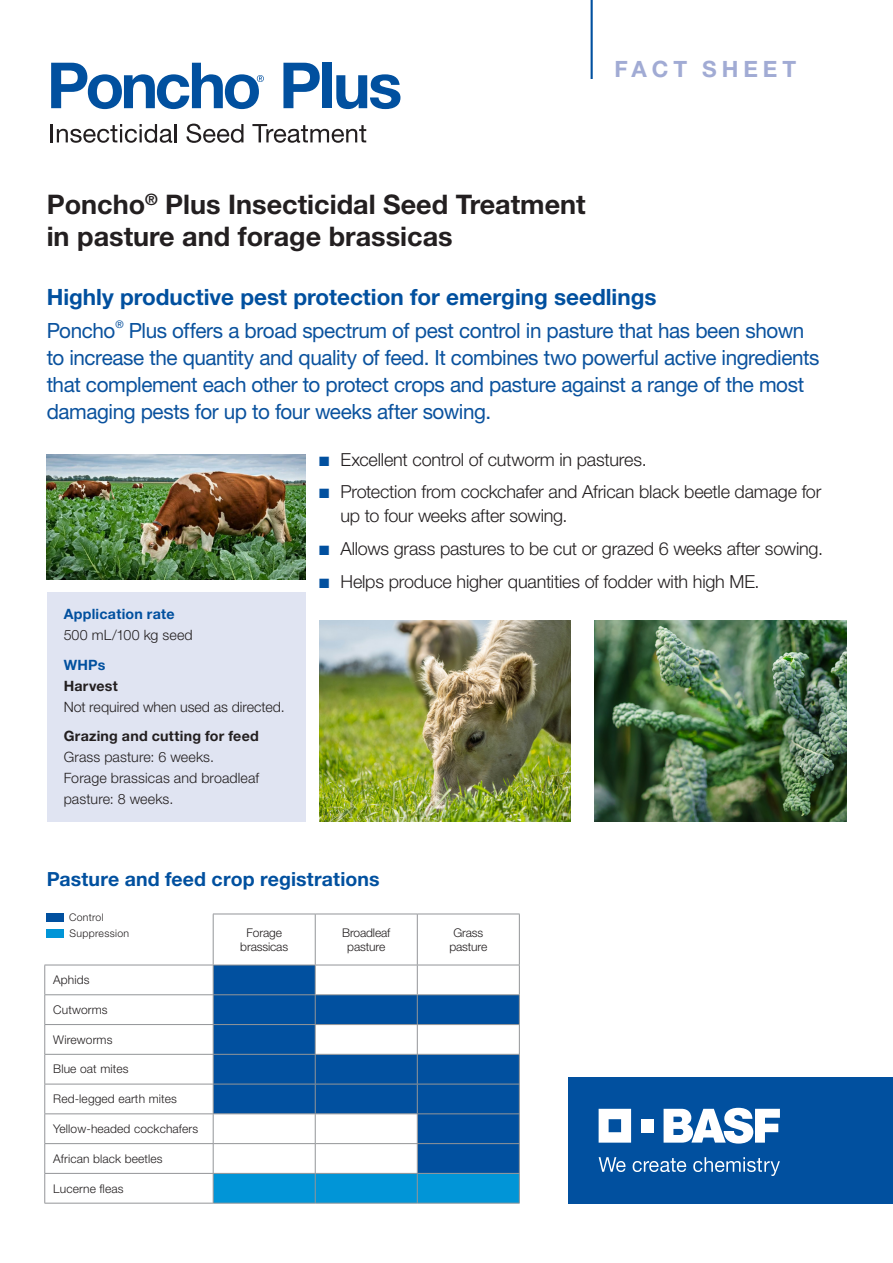
<style>
.page{position:relative;width:893px;height:1263px;background:#fff}
.page>*{position:absolute;margin:0;border:0;box-sizing:border-box;transform-origin:0 0}
.Subhead_1{font:700 27px/32.4px "Helvetica Neue LT Std";color:#231f20}
.Subhead_1-2{font:700 22.5px "Helvetica Neue LT Std";color:#01509f}
.Logotype{font:700 22.5px "Helvetica Neue LT Std";letter-spacing:.22em;color:#a1abd4}
.Intro{font:21px/27px "Helvetica Neue LT Std";letter-spacing:-.02em;color:#0a529e}
.Green_Bullets{font:700 19.5px "Helvetica Neue LT Std";letter-spacing:.005em;color:#01509f}
.t1{font:300 18px/24px "Helvetica Neue LT Std";letter-spacing:-.01em;color:#231f20}
.Body_Copy_Small{font:300 14.25px/21px "Helvetica Neue LT Std";letter-spacing:.005em;color:#231f20}
.Subhead_3{font:700 14.25px "Helvetica Neue LT Std";letter-spacing:.015em;color:#231f20}
.Subhead_3-2{font:700 14.25px "Helvetica Neue LT Std";letter-spacing:.015em;color:#01509f}
.t2{font:300 12px "Helvetica Neue LT Std";letter-spacing:.01em;color:#231f20}
.t3{font:300 12px/13.5px "Helvetica Neue LT Std";letter-spacing:-.01em;color:#231f20;text-align:center}
.BODY1{font:300 10.5px "Helvetica Neue LT Std";letter-spacing:.03em;color:#231f20}
.Intro-2{font:10.5px "Helvetica Neue LT Std";color:#0a529e}
.s1{font-weight:700}
.s2{color:#01509f}
</style>
<div class="page">
<img style="left:47px;top:454px;width:258px;height:125px">
<hr style="left:591px;top:0;width:2px;height:79px;background:#01509f">
<div style="left:47px;top:592px;width:258px;height:229px;background:#e0e4f2"></div>
<img style="left:319px;top:621px;width:252px;height:200px">
<img style="left:595px;top:621px;width:251px;height:200px">
<div style="left:568px;top:1077px;width:325px;height:126px;background:#01509f"></div>
<svg style="left:599px;top:1109px;width:32px;height:33px"></svg>
<div style="left:641px;top:1119px;width:13px;height:13px;background:#fff"></div>
<svg style="left:664px;top:1108px;width:116px;height:35px"></svg>
<svg style="left:599px;top:1157px;width:26px;height:15px"></svg>
<svg style="left:633px;top:1158px;width:53px;height:14px"></svg>
<svg style="left:693px;top:1157px;width:87px;height:19px"></svg>
<svg style="left:283px;top:63px;width:37px;height:45px"></svg>
<div style="left:323px;top:63px;width:9px;height:45px;background:#01509f"></div>
<svg style="left:336px;top:74px;width:64px;height:35px"></svg>
<svg style="left:51px;top:63px;width:213px;height:46px"></svg>
<svg style="left:51px;top:124px;width:121px;height:19px"></svg>
<hr style="left:174px;top:124px;width:3px;height:18px;background:#231f20">
<svg style="left:186px;top:124px;width:57px;height:19px"></svg>
<svg style="left:252px;top:124px;width:114px;height:19px"></svg>
<svg style="left:214px;top:966px;width:305px;height:118px;fill:#01509f"></svg>
<hr style="left:213px;top:914px;width:102px;height:1px;background:#939598">
<hr style="left:213px;top:914px;width:1px;height:51px;background:#939598">
<hr style="left:315px;top:914px;width:102px;height:1px;background:#939598">
<hr style="left:315px;top:914px;width:1px;height:51px;background:#939598">
<hr style="left:417px;top:914px;width:103px;height:1px;background:#939598">
<hr style="left:417px;top:914px;width:1px;height:51px;background:#939598">
<hr style="left:519px;top:914px;width:1px;height:51px;background:#939598">
<hr style="left:213px;top:965px;width:102px;height:1px;background:#939598">
<hr style="left:315px;top:965px;width:102px;height:1px;background:#939598">
<hr style="left:417px;top:965px;width:103px;height:1px;background:#939598">
<hr style="left:213px;top:994px;width:102px;height:1px;background:#939598">
<hr style="left:315px;top:994px;width:102px;height:1px;background:#939598">
<hr style="left:417px;top:994px;width:103px;height:1px;background:#939598">
<hr style="left:213px;top:1024px;width:102px;height:1px;background:#939598">
<hr style="left:315px;top:1024px;width:102px;height:1px;background:#939598">
<svg style="left:315px;top:965px;width:1px;height:89px"></svg>
<hr style="left:417px;top:1024px;width:103px;height:1px;background:#939598">
<svg style="left:417px;top:965px;width:1px;height:89px"></svg>
<svg style="left:519px;top:965px;width:1px;height:89px"></svg>
<hr style="left:213px;top:1054px;width:102px;height:1px;background:#939598">
<hr style="left:315px;top:1054px;width:102px;height:1px;background:#939598">
<hr style="left:315px;top:1054px;width:1px;height:30px;background:#939598">
<hr style="left:417px;top:1054px;width:103px;height:1px;background:#939598">
<hr style="left:417px;top:1054px;width:1px;height:30px;background:#939598">
<hr style="left:519px;top:1054px;width:1px;height:30px;background:#939598">
<hr style="left:213px;top:1203px;width:102px;height:1px;background:#939598">
<hr style="left:315px;top:1203px;width:102px;height:1px;background:#939598">
<hr style="left:417px;top:1203px;width:103px;height:1px;background:#939598">
<hr style="left:44px;top:965px;width:169px;height:1px;background:#939598">
<hr style="left:44px;top:994px;width:169px;height:1px;background:#939598">
<hr style="left:44px;top:1024px;width:169px;height:1px;background:#939598">
<svg style="left:44px;top:965px;width:1px;height:89px"></svg>
<svg style="left:213px;top:965px;width:1px;height:89px"></svg>
<hr style="left:44px;top:1054px;width:169px;height:1px;background:#939598">
<hr style="left:44px;top:1054px;width:1px;height:30px;background:#939598">
<hr style="left:213px;top:1054px;width:1px;height:30px;background:#939598">
<hr style="left:44px;top:1084px;width:169px;height:1px;background:#939598">
<hr style="left:44px;top:1113px;width:169px;height:1px;background:#939598">
<hr style="left:44px;top:1143px;width:169px;height:1px;background:#939598">
<hr style="left:44px;top:1173px;width:169px;height:1px;background:#939598">
<svg style="left:44px;top:1084px;width:1px;height:119px"></svg>
<svg style="left:213px;top:1084px;width:307px;height:119px"></svg>
<hr style="left:44px;top:1203px;width:169px;height:1px;background:#939598">
<div style="left:47px;top:913px;width:17px;height:8px;background:#01509f"></div>
<div style="left:47px;top:929px;width:17px;height:9px;background:#0195d7"></div>
<p class="Logotype" style="left:614px;top:55px;width:183px">FACT SHEET</p>
<p class="Subhead_1" style="left:47px;top:187px;width:541px">Poncho<sup>®</sup> Plus Insecticidal Seed Treatment in pasture and forage brassicas</p>
<p class="Subhead_1-2" style="left:47px;top:283px;width:611px">Highly productive pest protection for emerging seedlings</p>
<p class="Intro" style="left:47px;top:317px;width:70px">Poncho</p>
<p class="Intro-2" style="left:115px;top:318px;width:10px">®</p>
<p class="Intro" style="left:47px;top:317px;width:774px;text-indent:82px">Plus offers a broad spectrum of pest control in pasture that has been shown to increase the quantity and quality of feed. It combines two powerful active ingredients that complement each other to protect crops and pasture against a range of the most damaging pests for up to four weeks after sowing.</p>
<p class="Subhead_3-2" style="left:64px;top:605px;width:112px">Application rate</p>
<p class="Body_Copy_Small" style="left:64px;top:624px;width:131px">500 mL/100 kg seed</p>
<p class="Subhead_3-2" style="left:64px;top:656px;width:43px">WHPs</p>
<p class="Body_Copy_Small" style="left:64px;top:675px;width:223px"><span class="s1">Harvest<br></span>Not required when used as directed.</p>
<p class="Subhead_3" style="left:64px;top:727px;width:197px">Grazing and cutting for feed</p>
<p class="Body_Copy_Small" style="left:64px;top:746px;width:197px">Grass pasture: 6 weeks.<br>Forage brassicas and broadleaf pasture: 8 weeks.</p>
<p class="t1" style="left:319px;top:447px;width:329px"><span class="s2">■</span> Excellent control of cutworm in pastures.</p>
<p class="t1" style="left:340px;top:480px;width:482px;text-indent:-21px"><span class="s2">■</span> Protection from cockchafer and African black beetle damage for up to four weeks after sowing.</p>
<p class="t1" style="left:319px;top:536px;width:505px"><span class="s2">■</span> Allows grass pastures to be cut or grazed 6 weeks after sowing.</p>
<p class="t1" style="left:319px;top:569px;width:442px"><span class="s2">■</span> Helps produce higher quantities of fodder with high ME.</p>
<p class="Green_Bullets" style="left:47px;top:867px;width:334px">Pasture and feed crop registrations</p>
<p class="t3" style="left:240px;top:926px;width:49px">Forage brassicas</p>
<p class="t3" style="left:342px;top:926px;width:50px">Broadleaf pasture</p>
<p class="t3" style="left:449px;top:926px;width:39px">Grass pasture</p>
<p class="t2" style="left:53px;top:972px;width:38px">Aphids</p>
<p class="t2" style="left:53px;top:1002px;width:56px">Cutworms</p>
<p class="t2" style="left:53px;top:1032px;width:61px">Wireworms</p>
<p class="t2" style="left:53px;top:1062px;width:77px">Blue oat mites</p>
<p class="t2" style="left:53px;top:1092px;width:125px">Red-legged earth mites</p>
<p class="t2" style="left:53px;top:1121px;width:146px">Yellow-headed cockchafers</p>
<p class="t2" style="left:53px;top:1151px;width:111px">African black beetles</p>
<p class="t2" style="left:53px;top:1181px;width:72px">Lucerne fleas</p>
<p class="BODY1" style="left:69px;top:910px;width:36px">Control</p>
<p class="BODY1" style="left:70px;top:926px;width:61px">Suppression</p>
</div>
